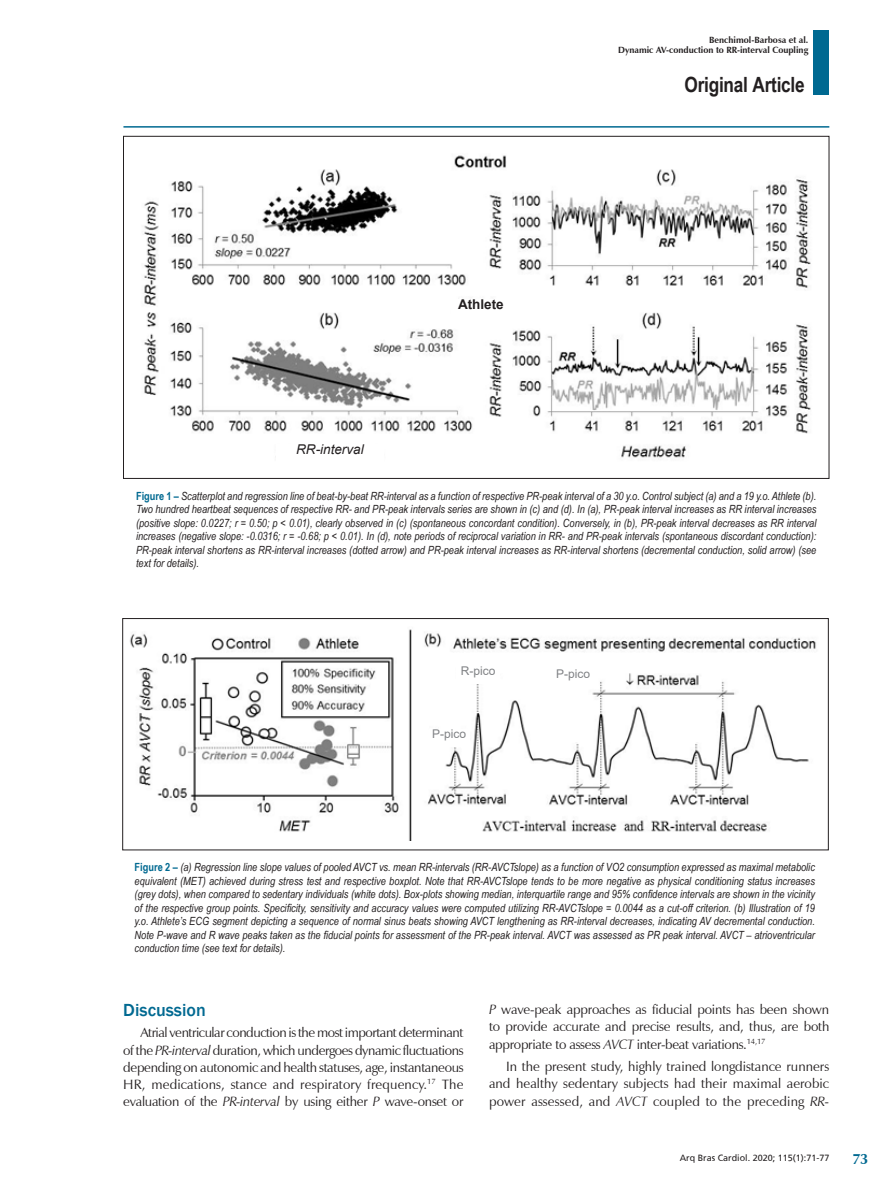
<style>
.page{position:relative;width:893px;height:1191px;background:#fff}
.page>*{position:absolute;margin:0;border:0;box-sizing:border-box;transform-origin:0 0}
.t1{font:700 21px "Arial Narrow";letter-spacing:-.01em;color:#231f20}
._02_-_TITULO_-_MATER{font:500 18px "Franklin Gothic";color:#006991}
.t2{font:700 15px "Zapf Humanist 601 BT";color:#006991}
._01-TEXTO_BASICO{font:13.5px/17.1px "Zapf Humanist 601 BT";letter-spacing:-.02em;color:#231f20;text-align:justify}
._01_TÍTULO_TABELA{font:italic 13.5px "Arial";color:#231f20}
._01_TÍTULO_TABELA-2{font:700 13.5px "Arial";color:#231f20}
._01_TÍTULO_TABELA-3{font:12px "Arial";color:#808285}
._06_-_LEGENDA_FIGURA{font:italic 11.25px/13.5px "Arial Narrow";color:#231f20;text-align:justify}
.t3{font:700 9px/10.8px "Zapf Humanist 601 BT";color:#231f20;text-align:right}
.t4{font:9px "Frutiger";color:#231f20}
.s1{font-weight:700;font-style:normal;color:#006991}
.s2{font-style:italic}
</style>
<div class="page">
<hr style="left:123px;top:126px;width:706px;height:2px;background:#006991">
<div style="left:813px;top:30px;width:16px;height:64px;background:#006991"></div>
<img style="left:143px;top:155px;width:668px;height:303px">
<div style="left:452px;top:299px;width:58px;height:17px;background:#fff"></div>
<div style="left:276px;top:444px;width:108px;height:18px;background:#fff"></div>
<div style="left:122px;top:618px;width:706px;height:232px;border:1px solid #231f20"></div>
<img style="left:130px;top:629px;width:686px;height:211px">
<div style="left:457px;top:666px;width:43px;height:18px;background:#fff"></div>
<div style="left:429px;top:729px;width:40px;height:18px;background:#fff"></div>
<div style="left:553px;top:669px;width:40px;height:17px;background:#fff"></div>
<p class="t3" style="left:618px;top:34px;width:192px">Benchimol-Barbosa et al.<br>Dynamic AV-conduction to RR-interval Coupling</p>
<h1 class="t1" style="left:684px;top:69px;width:122px">Original Article</h1>
<p class="_01_TÍTULO_TABELA-2" style="left:458px;top:294px;width:47px">Athlete</p>
<p class="_01_TÍTULO_TABELA" style="left:296px;top:441px;width:69px">RR-interval</p>
<p class="_06_-_LEGENDA_FIGURA" style="left:136px;top:489px;width:682px"><span class="s1">Figure 1 –</span> Scatterplot and regression line of beat-by-beat RR-interval as a function of respective PR-peak interval of a 30 y.o. Control subject (a) and a 19 y.o. Athlete (b).<br>Two hundred heartbeat sequences of respective RR- and PR-peak intervals series are shown in (c) and (d). In (a), PR-peak interval increases as RR interval increases (positive slope: 0.0227; r = 0.50; p &lt; 0.01), clearly observed in (c) (spontaneous concordant condition). Conversely, in (b), PR-peak interval decreases as RR interval increases (negative slope: -0.0316; r = -0.68; p &lt; 0.01). In (d), note periods of reciprocal variation in RR- and PR-peak intervals (spontaneous discordant conduction):<br>PR-peak interval shortens as RR-interval increases (dotted arrow) and PR-peak interval increases as RR-interval shortens (decremental conduction, solid arrow) (see text for details).</p>
<p class="_01_TÍTULO_TABELA-3" style="left:461px;top:662px;width:36px">R-pico</p>
<p class="_01_TÍTULO_TABELA-3" style="left:432px;top:726px;width:36px">P-pico</p>
<p class="_01_TÍTULO_TABELA-3" style="left:556px;top:665px;width:36px">P-pico</p>
<p class="_06_-_LEGENDA_FIGURA" style="left:135px;top:860px;width:682px"><span class="s1">Figure 2 –</span> (a) Regression line slope values of pooled AVCT vs. mean RR-intervals (RR-AVCTslope) as a function of VO2 consumption expressed as maximal metabolic equivalent (MET) achieved during stress test and respective boxplot. Note that RR-AVCTslope tends to be more negative as physical conditioning status increases (grey dots), when compared to sedentary individuals (white dots). Box-plots showing median, interquartile range and 95% confidence intervals are shown in the vicinity of the respective group points. Specificity, sensitivity and accuracy values were computed utilizing RR-AVCTslope = 0.0044 as a cut-off criterion. (b) Illustration of 19 y.o. Athlete’s ECG segment depicting a sequence of normal sinus beats showing AVCT lengthening as RR-interval decreases, indicating AV decremental conduction.<br>Note P-wave and R wave peaks taken as the fiducial points for assessment of the PR-peak interval. AVCT was assessed as PR peak interval. AVCT – atrioventricular conduction time (see text for details).</p>
<p class="_02_-_TITULO_-_MATER" style="left:123px;top:998px;width:84px">Discussion</p>
<p class="_01-TEXTO_BASICO" style="left:123px;top:1024px;width:342px;text-indent:17px">Atrial ventricular conduction is the most important determinant of the <span class="s2">PR-interval</span> duration, which undergoes dynamic fluctuations depending on autonomic and health statuses, age, instantaneous HR, medications, stance and respiratory frequency.<sup>17</sup> The evaluation of the <span class="s2">PR-interval</span> by using either <span class="s2">P</span> wave-onset or</p>
<p class="_01-TEXTO_BASICO" style="left:489px;top:1000px;width:342px;line-height:17.5px"><span class="s2">P</span> wave-peak approaches as fiducial points has been shown to provide accurate and precise results, and, thus, are both appropriate to assess <span class="s2">AVCT</span> inter-beat variations.<sup>14,17</sup></p>
<p class="_01-TEXTO_BASICO" style="left:489px;top:1057px;width:342px;line-height:17.5px;text-indent:17px">In the present study, highly trained longdistance runners and healthy sedentary subjects had their maximal aerobic power assessed, and <span class="s2">AVCT</span> coupled to the preceding <span class="s2">RR-</span></p>
<p class="t4" style="left:680px;top:1153px;width:151px">Arq Bras Cardiol. 2020; 115(1):71-77</p>
<h3 class="t2" style="left:852px;top:1149px;width:18px">73</h3>
</div>
